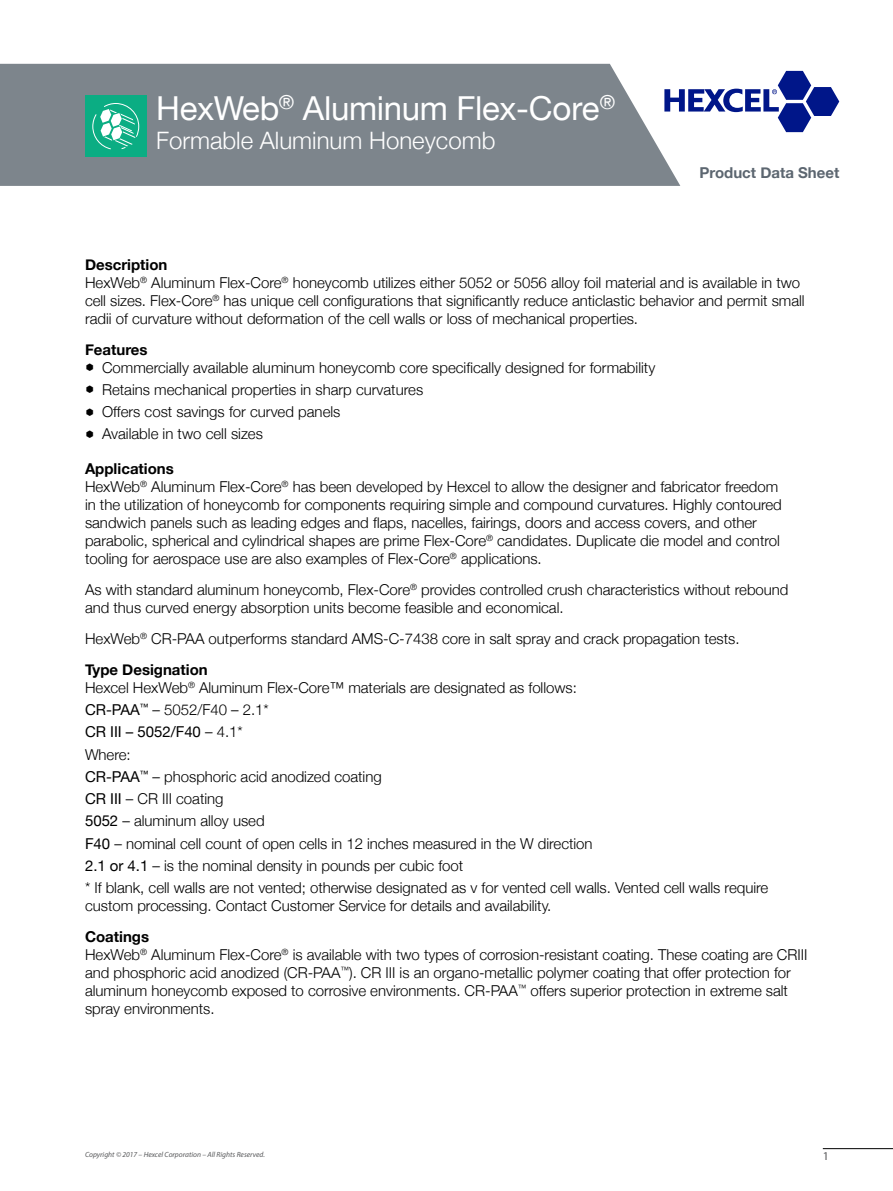
<style>
.page{position:relative;width:893px;height:1191px;background:#fff}
.page>*{position:absolute;margin:0;border:0;box-sizing:border-box;transform-origin:0 0}
.t1{font:33px "Helvetica Neue";letter-spacing:-.01em;color:#fff}
.t2{font:300 24px "Helvetica Neue";color:#fff}
.t3{font:300 15px/18px "Helvetica Neue";color:#000}
.t4{font:700 15px "Helvetica Neue";color:#5c6670}
.t5{font:700 15px "Helvetica Neue";color:#000}
.t6{font:12px "Myriad Pro";color:#58595b}
.t7{font:italic 7.5px "Myriad Pro";color:#58595b}
.s1{font-weight:700}
.s2{font-weight:400}
</style>
<div class="page">
<div style="left:0;top:64px;width:680px;height:122px;background:#7d858c"></div>
<div style="left:85px;top:95px;width:61px;height:61px;background:#0bad83"></div>
<svg style="left:92px;top:103px;width:48px;height:47px"></svg>
<svg style="left:664px;top:71px;width:175px;height:61px"></svg>
<hr style="left:823px;top:1148px;width:70px;height:1px;background:#000">
<h1 class="t1" style="left:156px;top:89px;width:460px">HexWeb<sup>®</sup> Aluminum Flex-Core<sup>®</sup></h1>
<h2 class="t2" style="left:156px;top:126px;width:341px">Formable Aluminum Honeycomb</h2>
<p class="t4" style="left:699px;top:163px;width:141px">Product Data Sheet</p>
<p class="t3" style="left:85px;top:255px;width:721px"><span class="s1">Description<br></span>HexWeb<sup>®</sup> Aluminum Flex-Core<sup>®</sup> honeycomb utilizes either 5052 or 5056 alloy foil material and is available in two cell sizes. Flex-Core<sup>®</sup> has unique cell configurations that significantly reduce anticlastic behavior and permit small radii of curvature without deformation of the cell walls or loss of mechanical properties.</p>
<p class="t5" style="left:85px;top:340px;width:64px">Features</p>
<p class="t3" style="left:102px;top:356px;width:555px;line-height:22.2px">Commercially available aluminum honeycomb core specifically designed for formability Retains mechanical properties in sharp curvatures<br>Offers cost savings for curved panels<br>Available in two cell sizes</p>
<p class="t3" style="left:85px;top:460px;width:698px"><span class="s1">Applications<br></span>HexWeb<sup>®</sup> Aluminum Flex-Core<sup>®</sup> has been developed by Hexcel to allow the designer and fabricator freedom in the utilization of honeycomb for components requiring simple and compound curvatures. Highly contoured sandwich panels such as leading edges and flaps, nacelles, fairings, doors and access covers, and other parabolic, spherical and cylindrical shapes are prime Flex-Core<sup>®</sup> candidates. Duplicate die model and control tooling for aerospace use are also examples of Flex-Core<sup>®</sup> applications.</p>
<p class="t3" style="left:85px;top:580px;width:705px">As with standard aluminum honeycomb, Flex-Core<sup>®</sup> provides controlled crush characteristics without rebound and thus curved energy absorption units become feasible and economical.</p>
<p class="t3" style="left:85px;top:623px;width:656px;line-height:30.8px">HexWeb<sup>®</sup> CR-PAA outperforms standard AMS-C-7438 core in salt spray and crack propagation tests.<br><span class="s1">Type Designation</span></p>
<p class="t3" style="left:85px;top:676px;width:685px;line-height:22.2px">Hexcel HexWeb<sup>®</sup> Aluminum Flex-Core™ materials are designated as follows:<br><span class="s2">CR-PAA</span><sup>™</sup> – 5052/F40 – 2.1*<br><span class="s2">CR III – 5052/F40</span> – 4.1*<br>Where:<br><span class="s2">CR-PAA</span><sup>™</sup> – phosphoric acid anodized coating<br><span class="s2">CR III</span> – CR III coating<br><span class="s2">5052</span> – aluminum alloy used<br><span class="s2">F40</span> – nominal cell count of open cells in 12 inches measured in the W direction<br><span class="s2">2.1 or 4.1</span> – is the nominal density in pounds per cubic foot<br>* If blank, cell walls are not vented; otherwise designated as v for vented cell walls. Vented cell walls require</p>
<p class="t3" style="left:85px;top:896px;width:468px">custom processing. Contact Customer Service for details and availability.</p>
<p class="t3" style="left:85px;top:927px;width:724px"><span class="s1">Coatings<br></span>HexWeb<sup>®</sup> Aluminum Flex-Core<sup>®</sup> is available with two types of corrosion-resistant coating. These coating are CRIII and phosphoric acid anodized (CR-PAA<sup>™</sup>). CR III is an organo-metallic polymer coating that offer protection for aluminum honeycomb exposed to corrosive environments. CR-PAA<sup>™</sup> offers superior protection in extreme salt spray environments.</p>
<p class="t7" style="left:85px;top:1149px;width:181px">Copyright © 2017 – Hexcel Corporation – All Rights Reserved.</p>
<p class="t6" style="left:823px;top:1148px;width:8px">1</p>
</div>
